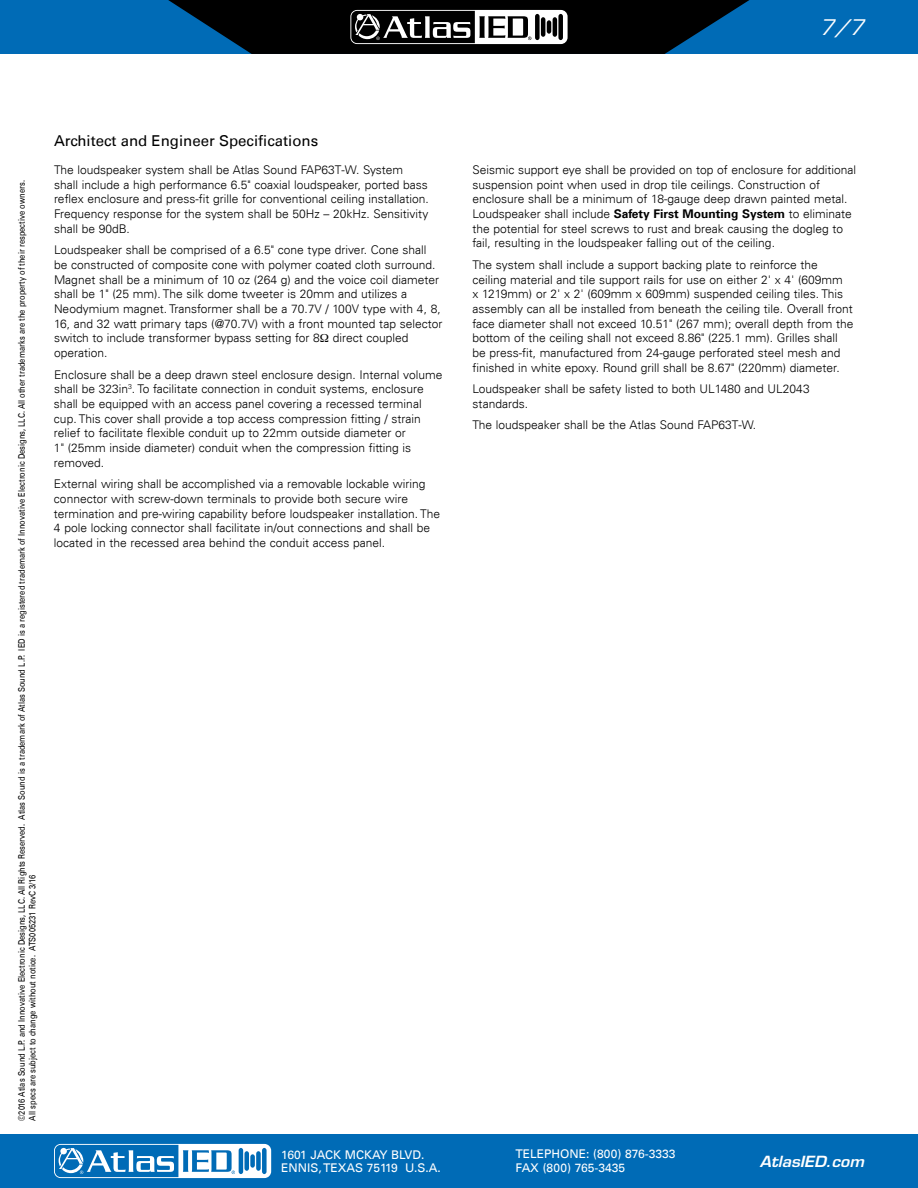
<style>
.page{position:relative;width:918px;height:1188px;background:#fff}
.page>*{position:absolute;margin:0;border:0;box-sizing:border-box;transform-origin:0 0}
.t1{font:italic 21px "Eurostile";color:#fff}
.t2{font:15px "Univers LT";color:#000}
.t3{font:italic 600 15px "Eurostile";color:#fff;scale:1.05 1}
.t4{font:300 12px/14.7px "Univers LT";color:#000}
.t5{font:12px/13.5px "Univers LT";color:#fff}
.t6{font:9px/10.8px "Univers LT";color:#000;scale:.83 1}
.s1{font-weight:700}
</style>
<div class="page">
<div style="left:0;top:0;width:918px;height:54px;background:#006bb6"></div>
<div style="left:0;top:1134px;width:918px;height:54px;background:#006bb6"></div>
<svg style="left:168px;top:0;width:582px;height:54px;background:#1b2b36"></svg>
<svg style="left:54px;top:1144px;width:217px;height:34px"></svg>
<h1 class="t1" style="left:820px;top:15px;width:46px">7/7</h1>
<p class="t6" style="left:16px;top:1120px;width:1134px;rotate:-90deg">©2016 Atlas Sound L.P. and Innovative Electronic Designs, LLC. All Rights Reserved. Atlas Sound is a trademark of Atlas Sound L.P. IED is a registered trademark of Innovative Electronic Designs, LLC. All other trademarks are the property of their respective owners.<br>All specs are subject to change without notice. ATS005231 RevC 3/16</p>
<p class="t2" style="left:54px;top:132px;width:266px">Architect and Engineer Specifications</p>
<p class="t4" style="left:54px;top:162px;width:376px">The loudspeaker system shall be Atlas Sound FAP63T-W. System shall include a high performance 6.5" coaxial loudspeaker, ported bass reflex enclosure and press-fit grille for conventional ceiling installation.<br>Frequency response for the system shall be 50Hz – 20kHz. Sensitivity shall be 90dB.</p>
<p class="t4" style="left:54px;top:243px;width:390px">Loudspeaker shall be comprised of a 6.5" cone type driver. Cone shall be constructed of composite cone with polymer coated cloth surround.<br>Magnet shall be a minimum of 10 oz (264 g) and the voice coil diameter shall be 1" (25 mm). The silk dome tweeter is 20mm and utilizes a Neodymium magnet. Transformer shall be a 70.7V / 100V type with 4, 8, 16, and 32 watt primary taps (@70.7V) with a front mounted tap selector switch to include transformer bypass setting for 8 direct coupled operation.</p>
<p class="t4" style="left:54px;top:367px;width:390px">Enclosure shall be a deep drawn steel enclosure design. Internal volume shall be 323in<sup>3</sup>. To facilitate connection in conduit systems, enclosure shall be equipped with an access panel covering a recessed terminal cup. This cover shall provide a top access compression fitting / strain relief to facilitate flexible conduit up to 22mm outside diameter or<br>1" (25mm inside diameter) conduit when the compression fitting is removed.</p>
<p class="t4" style="left:54px;top:477px;width:388px">External wiring shall be accomplished via a removable lockable wiring connector with screw-down terminals to provide both secure wire termination and pre-wiring capability before loudspeaker installation. The 4 pole locking connector shall facilitate in/out connections and shall be located in the recessed area behind the conduit access panel.</p>
<p class="t5" style="left:281px;top:1148px;width:161px">1601 JACK MCKAY BLVD.<br>ENNIS, TEXAS 75119 U.S.A.</p>
<p class="t4" style="left:472px;top:162px;width:385px">Seismic support eye shall be provided on top of enclosure for additional suspension point when used in drop tile ceilings. Construction of enclosure shall be a minimum of 18-gauge deep drawn painted metal.<br>Loudspeaker shall include <span class="s1">Safety First Mounting System</span> to eliminate the potential for steel screws to rust and break causing the dogleg to fail, resulting in the loudspeaker falling out of the ceiling.</p>
<p class="t4" style="left:472px;top:257px;width:383px">The system shall include a support backing plate to reinforce the ceiling material and tile support rails for use on either 2' x 4' (609mm<br>x 1219mm) or 2' x 2' (609mm x 609mm) suspended ceiling tiles. This assembly can all be installed from beneath the ceiling tile. Overall front face diameter shall not exceed 10.51" (267 mm); overall depth from the bottom of the ceiling shall not exceed 8.86" (225.1 mm). Grilles shall be press-fit, manufactured from 24-gauge perforated steel mesh and finished in white epoxy. Round grill shall be 8.67" (220mm) diameter.</p>
<p class="t4" style="left:472px;top:382px;width:339px">Loudspeaker shall be safety listed to both UL1480 and UL2043 standards.</p>
<p class="t4" style="left:472px;top:418px;width:285px">The loudspeaker shall be the Atlas Sound FAP63T-W.</p>
<p class="t5" style="left:515px;top:1147px;width:162px">TELEPHONE: (800) 876-3333<br>FAX (800) 765-3435</p>
<p class="t3" style="left:760px;top:1152px;width:101px">AtlasIED.com</p>
</div>
